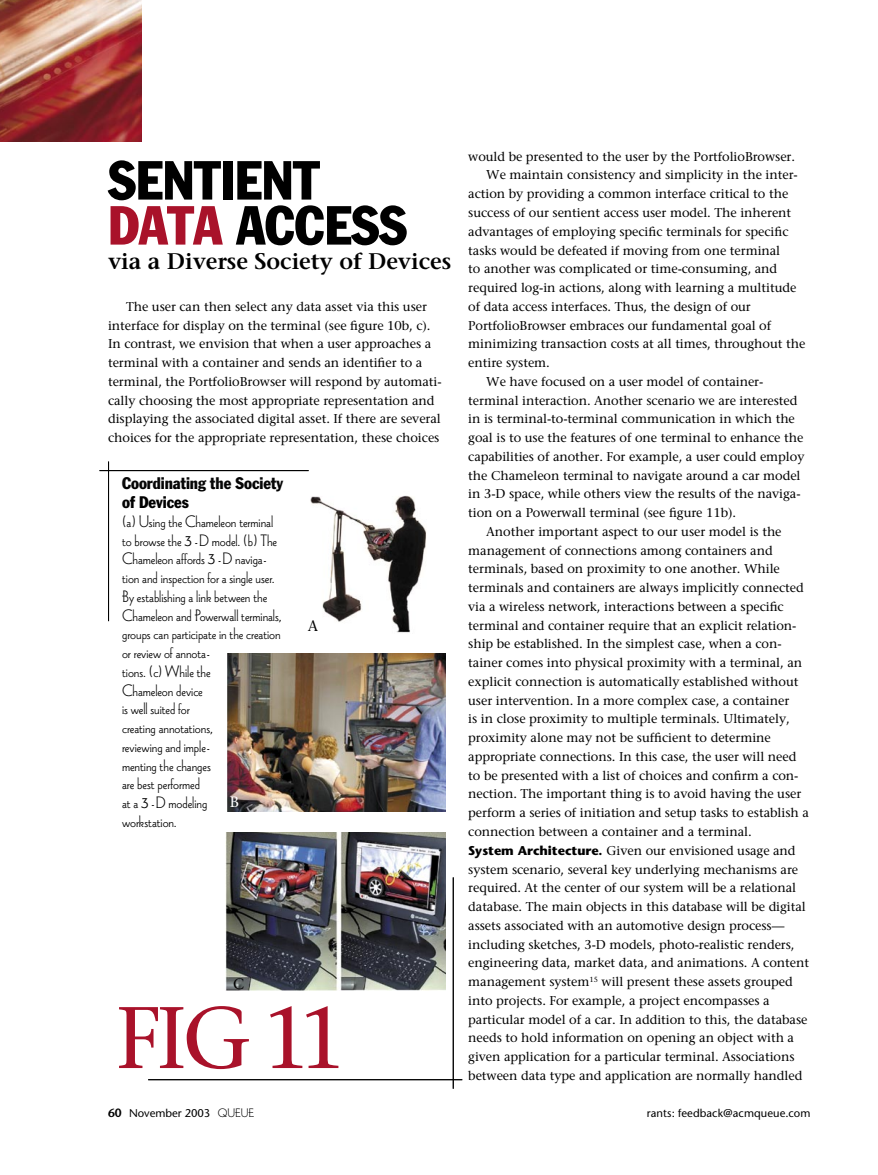
<style>
.page{position:relative;width:878px;height:1175px;background:#fff}
.page>*{position:absolute;margin:0;border:0;box-sizing:border-box;transform-origin:0 0}
.Queue_body_copy{font:87px "Stone Serif";color:#a9122a}
.t1{font:condensed 54px "Franklin Gothic";letter-spacing:-.005em;color:#000}
.t2{font:600 22.5px "Stone Serif";letter-spacing:-.005em;color:#000}
.t3{font:17.25px/18.8px "Wade Sans Light Plain";letter-spacing:-.005em;color:#000}
.t4{font:condensed 16.5px/18.8px "Franklin Gothic";letter-spacing:-.005em;color:#000}
.t5{font:15px "Stone Serif";color:#000}
.t6{font:15px "Stone Serif";color:#fff}
.Queue_body_copy-2{font:12.75px/18.8px "Stone Serif";letter-spacing:-.005em;color:#000}
.Queue_body_copy-no_indent{font:12.75px/18.8px "Stone Serif";letter-spacing:-.005em;color:#000}
.t7{font:11.25px "Stone Sans";letter-spacing:.005em;color:#000}
.s1{color:#a9122a}
.s2{font-size:21px}
.s3{font-family:"Stone Sans";font-weight:700}
.s4{font-weight:600;font-size:12px}
.s5{font-family:"Wade Sans Light Plain";font-size:12.75px}
</style>
<div class="page">
<img style="left:0;top:0;width:141px;height:142px">
<img style="left:310px;top:495px;width:117px;height:138px">
<img style="left:228px;top:653px;width:217px;height:158px">
<img style="left:226px;top:832px;width:219px;height:158px">
<hr style="left:108px;top:461px;width:1px;height:160px;background:#000">
<div style="left:103px;top:471px;width:223px;height:20px;background:#fff"></div>
<hr style="left:99px;top:470px;width:209px;height:1px;background:#000">
<hr style="left:453px;top:877px;width:1px;height:211px;background:#000">
<div style="left:152px;top:1080px;width:328px;height:20px;background:#fff"></div>
<hr style="left:148px;top:1079px;width:314px;height:1px;background:#000">
<p class="t1" style="left:108px;top:147px;width:213px">SENTIENT</p>
<p class="t1" style="left:108px;top:192px;width:300px"><span class="s1">DATA</span> ACCESS</p>
<p class="t2" style="left:108px;top:248px;width:345px">via a Diverse Society of Devices</p>
<p class="Queue_body_copy-2" style="left:108px;top:297px;width:335px;text-indent:18px">The user can then select any data asset via this user interface for display on the terminal (see figure 10b, c).<br>In contrast, we envision that when a user approaches a terminal with a container and sends an identifier to a terminal, the PortfolioBrowser will respond by automati&shy;cally choosing the most appropriate representation and displaying the associated digital asset. If there are several choices for the appropriate representation, these choices</p>
<p class="t4" style="left:122px;top:474px;width:163px">Coordinating the Society of Devices</p>
<p class="t3" style="left:122px;top:511px;width:161px">(a) Using the Chameleon terminal to browse the <span class="s2">3</span> -D model. (b) The<br>Chameleon affords <span class="s2">3</span> -D naviga&shy;tion and inspection for a single user.<br>By establishing a link between the<br>Chameleon and Powerwall terminals, groups can participate in the creation or review of annota-<br>tions. (c) While the<br>Chameleon device<br>is well suited for<br>creating annotations,<br>reviewing and imple-<br>menting the changes<br>are best performed<br>at a <span class="s2">3</span> -D modeling<br>workstation.</p>
<p class="t6" style="left:230px;top:792px;width:11px">B</p>
<p class="t5" style="left:308px;top:616px;width:12px">A</p>
<p class="t5" style="left:233px;top:974px;width:13px">C</p>
<p class="Queue_body_copy" style="left:116px;top:984px;width:233px">FIG 11</p>
<p class="Queue_body_copy-2" style="left:468px;top:147px;width:328px">would be presented to the user by the PortfolioBrowser.</p>
<p class="Queue_body_copy-2" style="left:468px;top:165px;width:338px;text-indent:18px">We maintain consistency and simplicity in the inter&shy;action by providing a common interface critical to the success of our sentient access user model. The inherent advantages of employing specific terminals for specific tasks would be defeated if moving from one terminal<br>to another was complicated or time-consuming, and required log-in actions, along with learning a multitude of data access interfaces. Thus, the design of our PortfolioBrowser embraces our fundamental goal of minimizing transaction costs at all times, throughout the entire system.</p>
<p class="Queue_body_copy-2" style="left:468px;top:372px;width:337px;text-indent:18px">We have focused on a user model of container&shy;terminal interaction. Another scenario we are interested in is terminal-to-terminal communication in which the goal is to use the features of one terminal to enhance the capabilities of another. For example, a user could employ the Chameleon terminal to navigate around a car model in 3-D space, while others view the results of the naviga&shy;tion on a Powerwall terminal (see figure 11b).</p>
<p class="Queue_body_copy-2" style="left:468px;top:522px;width:342px;text-indent:18px">Another important aspect to our user model is the management of connections among containers and terminals, based on proximity to one another. While terminals and containers are always implicitly connected via a wireless network, interactions between a specific terminal and container require that an explicit relation&shy;ship be established. In the simplest case, when a con&shy;tainer comes into physical proximity with a terminal, an explicit connection is automatically established without user intervention. In a more complex case, a container<br>is in close proximity to multiple terminals. Ultimately, proximity alone may not be sufficient to determine appropriate connections. In this case, the user will need to be presented with a list of choices and confirm a con&shy;nection. The important thing is to avoid having the user perform a series of initiation and setup tasks to establish a connection between a container and a terminal.</p>
<p class="Queue_body_copy-no_indent" style="left:468px;top:840px;width:342px"><span class="s3">System Architecture.</span> Given our envisioned usage and system scenario, several key underlying mechanisms are required. At the center of our system will be a relational database. The main objects in this database will be digital assets associated with an automotive design process— including sketches, 3-D models, photo-realistic renders, engineering data, market data, and animations. A content management system<sup>15</sup> will present these assets grouped into projects. For example, a project encompasses a particular model of a car. In addition to this, the database needs to hold information on opening an object with a given application for a particular terminal. Associations between data type and application are normally handled</p>
<p class="t7" style="left:108px;top:1106px;width:147px"><span class="s4">60</span> November 2003 <span class="s5">QUEUE</span></p>
<p class="t7" style="left:646px;top:1106px;width:165px">rants: feedback@acmqueue.com</p>
</div>
